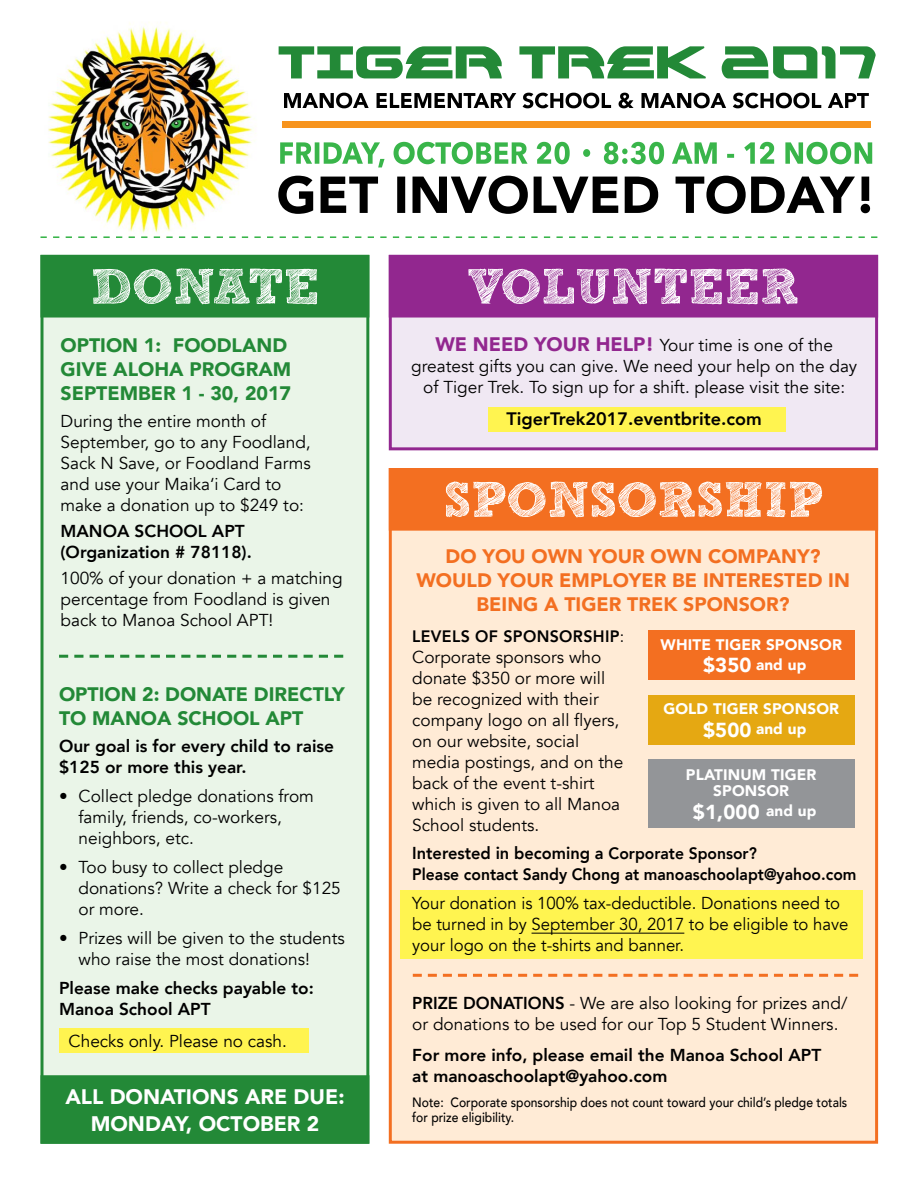
<style>
.page{position:relative;width:918px;height:1188px;background:#fff}
.page>*{position:absolute;margin:0;border:0;box-sizing:border-box;transform-origin:0 0}
.t1{font:900 21px/27px "Avenir";color:#fff;text-align:center}
.t2{font:900 20.25px "Avenir";color:#fff}
.t3{font:900 19.5px/24px "Avenir";color:#238937}
.t4{font:900 19.5px/24px "Avenir";color:#f36f21;text-align:center}
.t5{font:800 18px "Avenir";color:#000}
.t6{font:17.25px/21px "Avenir";color:#000}
.t7{font:800 17.25px/21px "Avenir";color:#000}
.t8{font:800 17.25px "Avenir";color:#000;scale:.95 1}
.t9{font:800 16.5px "Avenir";color:#000;scale:.95 1}
.t10{font:800 16.5px "Avenir";letter-spacing:.02em;color:#000}
.t11{font:900 15.3px/19.5px "Avenir";letter-spacing:.01em;color:#fff;text-align:center}
.t12{font:500 13.5px/15px "Avenir";color:#000;scale:.9 1}
.s1{font-weight:900;font-size:19.5px;color:#92278f}
.s2{font-weight:400}
.s3{font-size:20.25px}
.s4{font-size:15.3px}
.s5{font-size:16.5px}
.s6{font-weight:800}
</style>
<div class="page">
<img style="left:48px;top:22px;width:205px;height:214px">
<div style="left:389px;top:255px;width:489px;height:195px;background:#f0e8f3;border:3px solid #92278f"></div>
<div style="left:389px;top:468px;width:489px;height:676px;background:#ffebd6;border:3px solid #f36f21"></div>
<div style="left:488px;top:407px;width:297px;height:24px;background:#fff450"></div>
<div style="left:400px;top:891px;width:462px;height:68px;background:#fff450"></div>
<div style="left:40px;top:255px;width:329px;height:889px;background:#eaf5e8;border:3px solid #238937"></div>
<div style="left:40px;top:1075px;width:329px;height:69px;background:#238937;border:3px solid #238937"></div>
<div style="left:40px;top:255px;width:329px;height:63px;background:#238937;border:3px solid #238937"></div>
<div style="left:389px;top:255px;width:489px;height:63px;background:#92278f;border:3px solid #92278f"></div>
<div style="left:389px;top:468px;width:489px;height:63px;background:#f36f21;border:3px solid #f36f21"></div>
<svg style="left:93px;top:268px;width:224px;height:36px"></svg>
<svg style="left:468px;top:268px;width:330px;height:36px"></svg>
<svg style="left:446px;top:481px;width:376px;height:37px"></svg>
<svg style="left:59px;top:655px;width:284px;height:3px"></svg>
<svg style="left:413px;top:974px;width:445px;height:3px"></svg>
<svg style="left:278px;top:176px;width:592px;height:38px"></svg>
<div style="left:59px;top:1029px;width:250px;height:24px;background:#fff450"></div>
<hr style="left:532px;top:933px;width:152px;height:1px;background:#000">
<div style="left:648px;top:631px;width:206px;height:49px;background:#f36f21"></div>
<div style="left:648px;top:759px;width:206px;height:69px;background:#939598"></div>
<div style="left:648px;top:695px;width:206px;height:49px;background:#e5a812"></div>
<div style="left:282px;top:122px;width:588px;height:6px;background:#f7941e"></div>
<svg style="left:284px;top:93px;width:585px;height:15px"></svg>
<svg style="left:279px;top:46px;width:597px;height:32px"></svg>
<svg style="left:280px;top:142px;width:592px;height:25px"></svg>
<svg style="left:40px;top:236px;width:838px;height:2px"></svg>
<p class="t3" style="left:61px;top:333px;width:232px">OPTION 1: FOODLAND<br>GIVE ALOHA PROGRAM<br>SEPTEMBER 1 - 30, 2017</p>
<p class="t6" style="left:61px;top:411px;width:252px">During the entire month of<br>September, go to any Foodland,<br>Sack N Save, or Foodland Farms and use your Maika‘i Card to make a donation up to $249 to:</p>
<p class="t7" style="left:61px;top:521px;width:193px">MANOA SCHOOL APT (Organization # 78118).</p>
<p class="t6" style="left:61px;top:568px;width:284px">100% of your donation + a matching percentage from Foodland is given back to Manoa School APT!</p>
<p class="t3" style="left:59px;top:682px;width:287px">OPTION 2: DONATE DIRECTLY<br>TO MANOA SCHOOL APT</p>
<p class="t7" style="left:59px;top:735px;width:277px">Our goal is for every child to raise $125 or more this year.</p>
<p class="t6" style="left:79px;top:786px;width:237px;text-indent:-19px">• Collect pledge donations from family, friends, co-workers, neighbors, etc.</p>
<p class="t6" style="left:79px;top:857px;width:264px;text-indent:-19px">• Too busy to collect pledge donations? Write a check for $125 or more.</p>
<p class="t6" style="left:79px;top:928px;width:268px;text-indent:-19px">• Prizes will be given to the students who raise the most donations!</p>
<p class="t7" style="left:59px;top:977px;width:256px">Please make checks payable to:<br>Manoa School APT</p>
<p class="t6" style="left:69px;top:1031px;width:220px">Checks only. Please no cash.</p>
<p class="t1" style="left:65px;top:1083px;width:281px">ALL DONATIONS ARE DUE:<br>MONDAY, OCTOBER 2</p>
<p class="t6" style="left:411px;top:335px;width:448px;text-align:center"><span class="s1">WE NEED YOUR HELP!</span> Your time is one of the greatest gifts you can give. We need your help on the day of Tiger Trek. To sign up for a shift. please visit the site:</p>
<p class="t5" style="left:507px;top:405px;width:257px">TigerTrek2017.eventbrite.com</p>
<p class="t4" style="left:416px;top:544px;width:435px">DO YOU OWN YOUR OWN COMPANY?<br>WOULD YOUR EMPLOYER BE INTERESTED IN<br>BEING A TIGER TREK SPONSOR?</p>
<p class="t10" style="left:412px;top:624px;width:214px">LEVELS OF SPONSORSHIP<span class="s2">:</span></p>
<p class="t6" style="left:412px;top:647px;width:213px">Corporate sponsors who donate $350 or more will be recognized with their company logo on all flyers, on our website, social media postings, and on the back of the event t-shirt which is given to all Manoa<br>School students.</p>
<p class="t11" style="left:661px;top:635px;width:183px">WHITE TIGER SPONSOR <span class="s3">$350</span> and up</p>
<p class="t11" style="left:663px;top:699px;width:177px">GOLD TIGER SPONSOR <span class="s3">$500</span> and up</p>
<p class="t11" style="left:686px;top:766px;width:132px;line-height:16.6px">PLATINUM TIGER<br>SPONSOR</p>
<p class="t2" style="left:693px;top:794px;width:125px">$1,000 <span class="s4">and up</span></p>
<p class="t8" style="left:412px;top:839px;width:364px">Interested in becoming a <span class="s5">Corporate Sponsor?</span></p>
<p class="t9" style="left:412px;top:861px;width:469px">Please contact Sandy Chong at manoaschoolapt@yahoo.com</p>
<p class="t6" style="left:412px;top:893px;width:438px">Your donation is 100% tax-deductible. Donations need to be turned in by September 30, 2017 to be eligible to have your logo on the t-shirts and banner.</p>
<p class="t6" style="left:412px;top:993px;width:437px"><span class="s6">PRIZE DONATIONS</span> - We are also looking for prizes and/ or donations to be used for our Top 5 Student Winners.</p>
<p class="t7" style="left:412px;top:1044px;width:411px">For more info, please email the Manoa School APT at manoaschoolapt@yahoo.com</p>
<p class="t12" style="left:412px;top:1095px;width:485px">Note: Corporate sponsorship does not count toward your child’s pledge totals for prize eligibility.</p>
</div>
